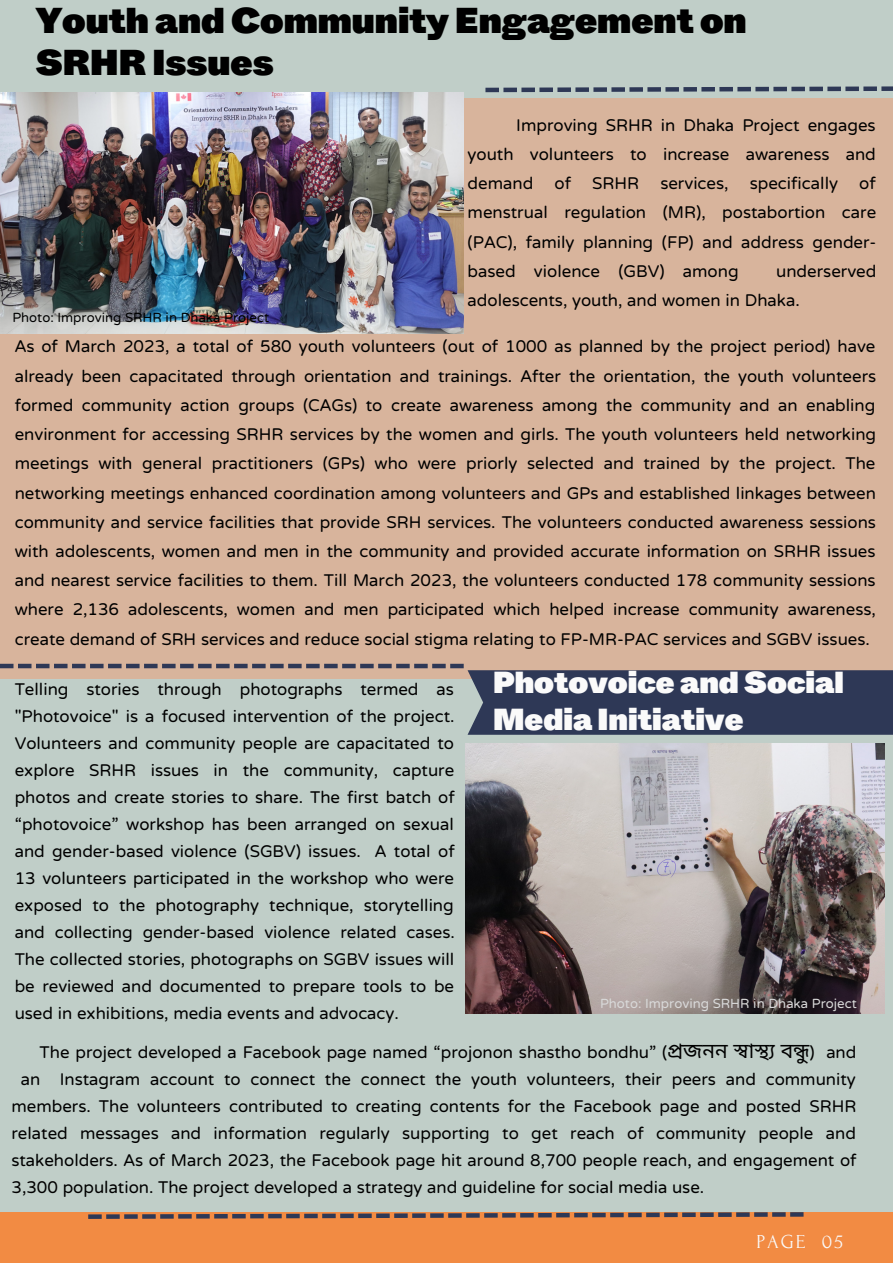
<style>
.page{position:relative;width:893px;height:1264px;background:#fff}
.page>*{position:absolute;margin:0;border:0;box-sizing:border-box;transform-origin:0 0}
.t1{font:36px/42.8px "ABC Whyte Super";color:#000}
.t2{font:30.45px/36.6px "ABC Whyte Super";color:#fafafa}
.t3{font:21px/29.2px "NTR";color:#000;text-align:justify}
.t4{font:19.8px "Forum";letter-spacing:.1em;color:#fafafa}
.t5{font:16.5px "NTR";color:#000}
.t6{font:16.5px "NTR";color:#d9d9d9}
.s1{font-family:"Noto Sans Bengali"}
</style>
<div class="page">
<div style="left:0;top:0;width:892px;height:1262px;background:#c0cec8"></div>
<div style="left:0;top:98px;width:892px;height:580px;background:#d8b49c"></div>
<img style="left:466px;top:743px;width:418px;height:270px">
<div style="left:0;top:1212px;width:892px;height:50px;background:#f28b43"></div>
<img style="left:0;top:93px;width:463px;height:240px">
<div style="left:467px;top:670px;width:425px;height:64px;background:#2e3856"></div>
<div style="left:0;top:663px;width:13px;height:5px;background:#2e3856"></div>
<div style="left:18px;top:663px;width:13px;height:5px;background:#2e3856"></div>
<div style="left:36px;top:663px;width:13px;height:5px;background:#2e3856"></div>
<div style="left:54px;top:663px;width:13px;height:5px;background:#2e3856"></div>
<div style="left:72px;top:663px;width:13px;height:5px;background:#2e3856"></div>
<div style="left:90px;top:663px;width:13px;height:5px;background:#2e3856"></div>
<div style="left:108px;top:663px;width:13px;height:5px;background:#2e3856"></div>
<div style="left:126px;top:663px;width:13px;height:5px;background:#2e3856"></div>
<div style="left:144px;top:663px;width:13px;height:5px;background:#2e3856"></div>
<div style="left:162px;top:663px;width:13px;height:5px;background:#2e3856"></div>
<div style="left:180px;top:663px;width:13px;height:5px;background:#2e3856"></div>
<div style="left:198px;top:663px;width:13px;height:5px;background:#2e3856"></div>
<div style="left:216px;top:663px;width:13px;height:5px;background:#2e3856"></div>
<div style="left:234px;top:663px;width:13px;height:5px;background:#2e3856"></div>
<div style="left:252px;top:663px;width:13px;height:5px;background:#2e3856"></div>
<div style="left:270px;top:663px;width:13px;height:5px;background:#2e3856"></div>
<div style="left:288px;top:663px;width:13px;height:5px;background:#2e3856"></div>
<div style="left:306px;top:663px;width:13px;height:5px;background:#2e3856"></div>
<div style="left:324px;top:663px;width:13px;height:5px;background:#2e3856"></div>
<div style="left:342px;top:663px;width:13px;height:5px;background:#2e3856"></div>
<div style="left:360px;top:663px;width:13px;height:5px;background:#2e3856"></div>
<div style="left:378px;top:663px;width:13px;height:5px;background:#2e3856"></div>
<div style="left:396px;top:663px;width:13px;height:5px;background:#2e3856"></div>
<div style="left:414px;top:663px;width:13px;height:5px;background:#2e3856"></div>
<div style="left:432px;top:663px;width:13px;height:5px;background:#2e3856"></div>
<div style="left:450px;top:663px;width:13px;height:5px;background:#2e3856"></div>
<svg style="left:88px;top:1212px;width:715px;height:6px"></svg>
<svg style="left:485px;top:86px;width:407px;height:6px"></svg>
<p class="t1" style="left:36px;top:-1px;width:712px">Youth and Community Engagement on<br>SRHR Issues</p>
<p class="t3" style="left:467px;top:109px;width:410px;text-indent:49px">Improving SRHR in Dhaka Project engages youth volunteers to increase awareness and demand of SRHR services, specifically of menstrual regulation (MR), postabortion care (PAC), family planning (FP) and address gender&shy;based violence (GBV) among</p>
<p class="t3" style="left:467px;top:255px;width:410px;text-indent:308px">underserved adolescents, youth, and women in Dhaka.</p>
<p class="t3" style="left:15px;top:330px;width:862px">As of March 2023, a total of 580 youth volunteers (out of 1000 as planned by the project period) have already been capacitated through orientation and trainings. After the orientation, the youth volunteers formed community action groups (CAGs) to create awareness among the community and an enabling environment for accessing SRHR services by the women and girls. The youth volunteers held networking meetings with general practitioners (GPs) who were priorly selected and trained by the project. The networking meetings enhanced coordination among volunteers and GPs and established linkages between community and service facilities that provide SRH services. The volunteers conducted awareness sessions with adolescents, women and men in the community and provided accurate information on SRHR issues and nearest service facilities to them. Till March 2023, the volunteers conducted 178 community sessions where 2,136 adolescents, women and men participated which helped increase community awareness, create demand of SRH services and reduce social stigma relating to FP-MR-PAC services and SGBV issues.</p>
<p class="t3" style="left:15px;top:674px;width:441px;line-height:27px">Telling stories through photographs termed as "Photovoice" is a focused intervention of the project.<br>Volunteers and community people are capacitated to explore SRHR issues in the community, capture photos and create stories to share. The first batch of “photovoice” workshop has been arranged on sexual and gender-based violence (SGBV) issues. A total of 13 volunteers participated in the workshop who were exposed to the photography technique, storytelling and collecting gender-based violence related cases.<br>The collected stories, photographs on SGBV issues will be reviewed and documented to prepare tools to be used in exhibitions, media events and advocacy.</p>
<p class="t5" style="left:12px;top:307px;width:258px">Photo: Improving SRHR in Dhaka Project</p>
<p class="t2" style="left:493px;top:665px;width:352px">Photovoice and Social<br>Media Initiative</p>
<p class="t6" style="left:600px;top:992px;width:258px">Photo: Improving SRHR in Dhaka Project</p>
<p class="t3" style="left:40px;top:1035px;width:818px">The project developed a Facebook page named “projonon shastho bondhu” (<span class="s1">প্রজনন স্বা স্থ্য বন্ধু</span>) and</p>
<p class="t3" style="left:21px;top:1062px;width:836px">an Instagram account to connect the connect the youth volunteers, their peers and community</p>
<p class="t3" style="left:11px;top:1089px;width:846px">members. The volunteers contributed to creating contents for the Facebook page and posted SRHR</p>
<p class="t3" style="left:11px;top:1116px;width:845px">related messages and information regularly supporting to get reach of community people and</p>
<p class="t3" style="left:11px;top:1143px;width:846px">stakeholders. As of March 2023, the Facebook page hit around 8,700 people reach, and engagement of</p>
<p class="t3" style="left:11px;top:1170px;width:694px">3,300 population. The project developed a strategy and guideline for social media use.</p>
<p class="t4" style="left:756px;top:1231px;width:88px">PAGE 05</p>
</div>
